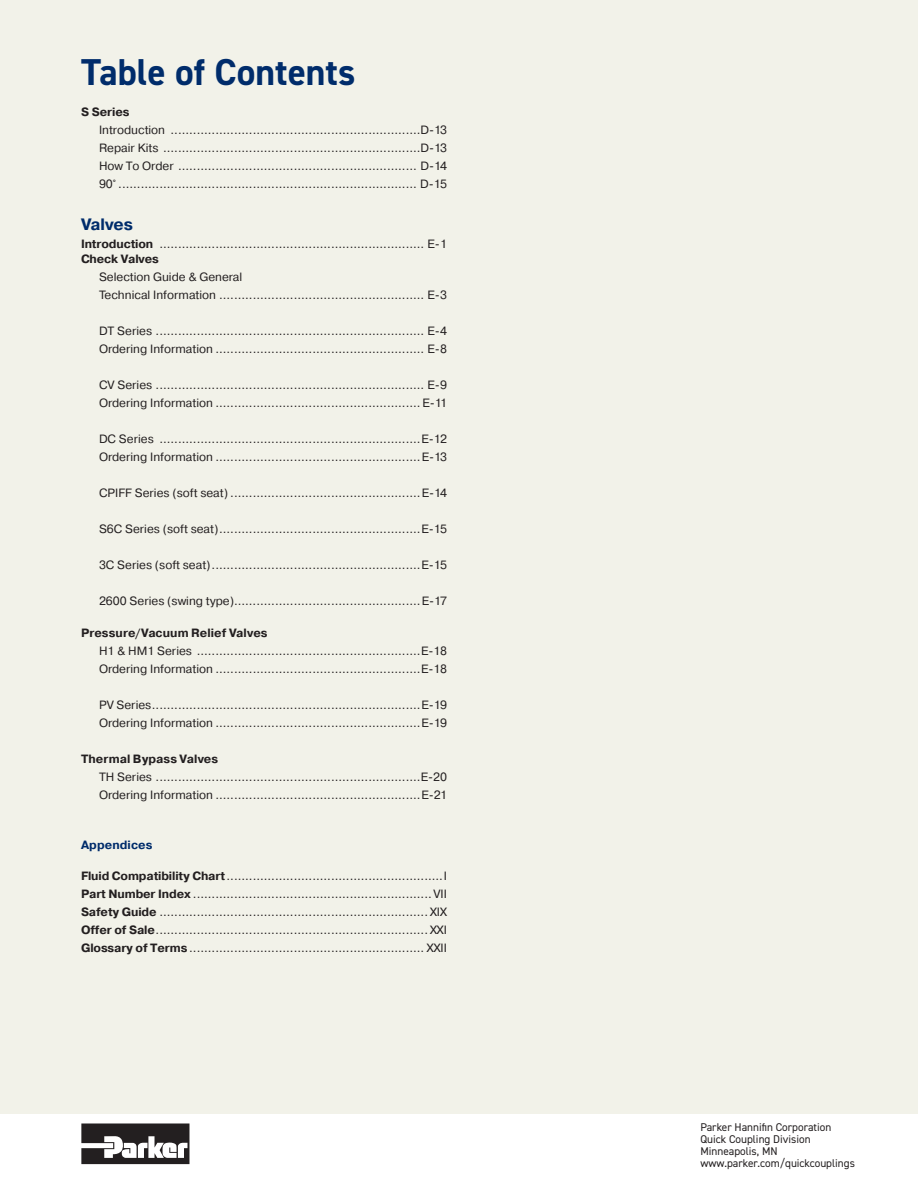
<style>
.page{position:relative;width:918px;height:1188px;background:#fff}
.page>*{position:absolute;margin:0;border:0;box-sizing:border-box;transform-origin:0 0}
.t1{font:700 37.5px "DIN2014";color:#002c6b}
.t2{font:700 16.5px "Pragmatica";letter-spacing:-.01em;color:#002c6b}
.t3{font:12px/18px "Pragmatica";color:#231f20}
.t4{font:700 12px "Pragmatica";letter-spacing:.005em;color:#231f20}
.t5{font:700 12px "Pragmatica";letter-spacing:.005em;color:#002c6b}
.t6{font:11.25px/12px "DIN2014";color:#231f20}
.s1{font-weight:700}
</style>
<div class="page">
<svg style="left:81px;top:1124px;width:108px;height:40px"></svg>
<div style="left:0;top:0;width:918px;height:1113px;background:#f2f2e9"></div>
<h1 class="t1" style="left:81px;top:47px;width:276px">Table of Contents</h1>
<p class="t4" style="left:81px;top:104px;width:50px">S Series</p>
<p class="t3" style="left:99px;top:121px;width:349px;text-align:justify">Introduction ...................................................................D-13<br>Repair Kits .....................................................................D-13<br>How To Order ................................................................ D-14<br>90° ................................................................................ D-15</p>
<h2 class="t2" style="left:81px;top:214px;width:53px">Valves</h2>
<p class="t3" style="left:81px;top:237px;width:368px;line-height:14.4px"><span class="s1">Introduction</span> ....................................................................... E-1<br><span class="s1">Check Valves</span></p>
<p class="t3" style="left:99px;top:268px;width:350px">Selection Guide &amp; General<br>Technical Information ....................................................... E-3</p>
<p class="t3" style="left:99px;top:322px;width:350px">DT Series ........................................................................ E-4<br>Ordering Information ........................................................ E-8</p>
<p class="t3" style="left:99px;top:376px;width:350px">CV Series ........................................................................ E-9<br>Ordering Information ....................................................... E-11</p>
<p class="t3" style="left:99px;top:430px;width:349px">DC Series ......................................................................E-12<br>Ordering Information .......................................................E-13</p>
<p class="t3" style="left:99px;top:484px;width:349px">CPIFF Series (soft seat) ...................................................E-14</p>
<p class="t3" style="left:99px;top:520px;width:349px">S6C Series (soft seat)......................................................E-15</p>
<p class="t3" style="left:99px;top:556px;width:349px">3C Series (soft seat)........................................................E-15</p>
<p class="t3" style="left:99px;top:592px;width:349px">2600 Series (swing type)..................................................E-17</p>
<p class="t4" style="left:81px;top:625px;width:188px">Pressure/Vacuum Relief Valves</p>
<p class="t3" style="left:99px;top:642px;width:349px">H1 &amp; HM1 Series ............................................................E-18<br>Ordering Information .......................................................E-18</p>
<p class="t3" style="left:99px;top:696px;width:349px">PV Series........................................................................E-19<br>Ordering Information .......................................................E-19</p>
<p class="t4" style="left:81px;top:751px;width:139px">Thermal Bypass Valves</p>
<p class="t3" style="left:99px;top:768px;width:349px">TH Series .......................................................................E-20<br>Ordering Information .......................................................E-21</p>
<p class="t5" style="left:81px;top:837px;width:73px">Appendices</p>
<p class="t3" style="left:81px;top:867px;width:368px;text-align:justify"><span class="s1">Fluid Compatibility Chart</span>..........................................................I <span class="s1">Part Number Index</span> ................................................................VII <span class="s1">Safety Guide</span> ........................................................................ XIX <span class="s1">Offer of Sale</span>......................................................................... XXI <span class="s1">Glossary of Terms</span> ............................................................... XXII</p>
<p class="t6" style="left:700px;top:1121px;width:156px">Parker Hannifin Corporation<br>Quick Coupling Division<br>Minneapolis, MN www.parker.com/quickcouplings</p>
</div>
